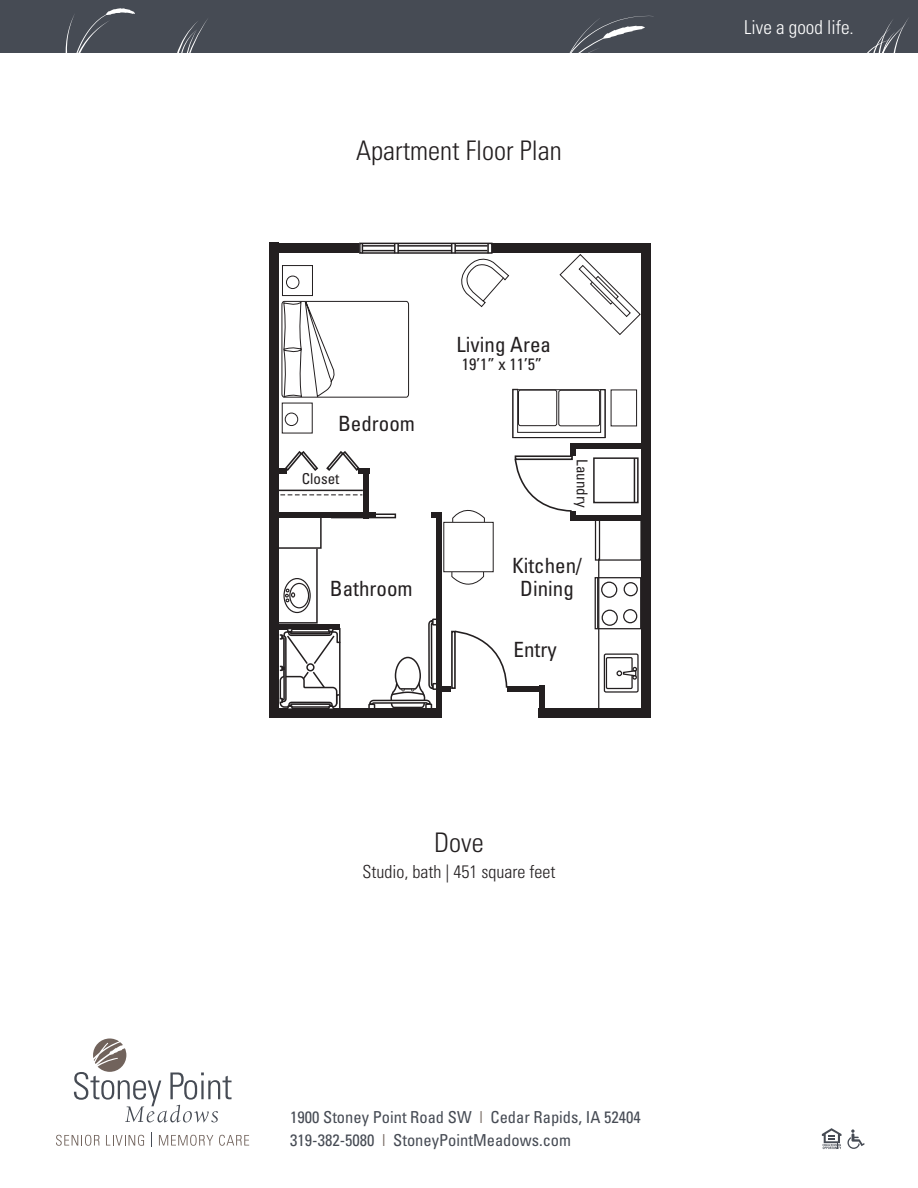
<style>
.page{position:relative;width:918px;height:1188px;background:#fff}
.page>*{position:absolute;margin:0;border:0;box-sizing:border-box;transform-origin:0 0}
.t1{font:300 condensed 27px "Univers";color:#231f20}
.t2{font:condensed 21px/22.5px "Univers";color:#231f20;text-align:center}
.t3{font:300 condensed 19.2px "Univers";color:#fff}
.t4{font:300 condensed 18px "Univers";color:#231f20}
.t5{font:condensed 16.5px/22.8px "Univers";color:#464b54}
.t6{font:condensed 16.5px "Univers";color:#231f20}
.t7{font:condensed 15px "Univers";color:#231f20}
.s1{color:#71635c}
</style>
<div class="page">
<div style="left:642px;top:243px;width:9px;height:474px;background:#231f20"></div>
<div style="left:270px;top:243px;width:9px;height:471px;background:#231f20"></div>
<div style="left:539px;top:708px;width:112px;height:10px;background:#231f20"></div>
<div style="left:270px;top:708px;width:172px;height:10px;background:#231f20"></div>
<div style="left:436px;top:512px;width:6px;height:206px;background:#231f20"></div>
<div style="left:539px;top:686px;width:6px;height:27px;background:#231f20"></div>
<div style="left:570px;top:446px;width:6px;height:9px;background:#231f20"></div>
<div style="left:570px;top:511px;width:6px;height:9px;background:#231f20"></div>
<div style="left:570px;top:515px;width:81px;height:6px;background:#231f20"></div>
<div style="left:274px;top:512px;width:102px;height:6px;background:#231f20"></div>
<div style="left:570px;top:443px;width:81px;height:6px;background:#231f20"></div>
<div style="left:431px;top:512px;width:11px;height:6px;background:#231f20"></div>
<div style="left:358px;top:468px;width:11px;height:6px;background:#231f20"></div>
<div style="left:276px;top:468px;width:11px;height:6px;background:#231f20"></div>
<div style="left:438px;top:686px;width:13px;height:6px;background:#231f20"></div>
<div style="left:507px;top:686px;width:36px;height:6px;background:#231f20"></div>
<div style="left:363px;top:472px;width:6px;height:46px;background:#231f20"></div>
<div style="left:493px;top:243px;width:158px;height:10px;background:#231f20"></div>
<div style="left:270px;top:243px;width:89px;height:10px;background:#231f20"></div>
<hr style="left:598px;top:559px;width:1px;height:155px;background:#231f20">
<div style="left:515px;top:455px;width:58px;height:5px;border:2px solid #231f20"></div>
<svg style="left:514px;top:458px;width:59px;height:54px"></svg>
<div style="left:331px;top:513px;width:65px;height:5px;border:2px solid #231f20"></div>
<svg style="left:326px;top:451px;width:34px;height:20px"></svg>
<svg style="left:285px;top:451px;width:34px;height:20px"></svg>
<div style="left:595px;top:577px;width:46px;height:52px;border:1px solid #231f20"></div>
<hr style="left:597px;top:577px;width:1px;height:51px;background:#231f20">
<div style="left:601px;top:582px;width:16px;height:16px;border:1px solid #231f20;border-radius:50%"></div>
<div style="left:602px;top:610px;width:16px;height:16px;border:1px solid #231f20;border-radius:50%"></div>
<div style="left:624px;top:582px;width:14px;height:14px;border:1px solid #231f20;border-radius:50%"></div>
<div style="left:623px;top:609px;width:14px;height:14px;border:1px solid #231f20;border-radius:50%"></div>
<div style="left:595px;top:519px;width:47px;height:42px;border:1px solid #231f20"></div>
<hr style="left:599px;top:520px;width:1px;height:41px;background:#231f20">
<div style="left:604px;top:653px;width:35px;height:40px;border:1px solid #231f20;border-radius:2px"></div>
<div style="left:606px;top:657px;width:27px;height:32px;border:1px solid #231f20"></div>
<svg style="left:616px;top:667px;width:21px;height:13px"></svg>
<svg style="left:368px;top:618px;width:68px;height:90px"></svg>
<div style="left:593px;top:457px;width:46px;height:46px;border:2px solid #231f20"></div>
<hr style="left:634px;top:458px;width:1px;height:45px;background:#231f20">
<hr style="left:277px;top:490px;width:86px;height:1px;background:#231f20">
<svg style="left:280px;top:494px;width:82px;height:1px"></svg>
<svg style="left:279px;top:514px;width:62px;height:195px"></svg>
<div style="left:359px;top:243px;width:134px;height:11px;border:2px solid #231f20"></div>
<hr style="left:398px;top:250px;width:53px;height:1px;background:#231f20">
<hr style="left:398px;top:245px;width:54px;height:2px;background:#231f20">
<hr style="left:363px;top:250px;width:31px;height:1px;background:#231f20">
<hr style="left:363px;top:245px;width:31px;height:2px;background:#231f20">
<svg style="left:394px;top:243px;width:5px;height:10px"></svg>
<svg style="left:559px;top:254px;width:82px;height:81px"></svg>
<svg style="left:512px;top:389px;width:90px;height:49px"></svg>
<div style="left:558px;top:390px;width:42px;height:36px;border:1px solid #231f20;border-radius:2px"></div>
<div style="left:518px;top:390px;width:39px;height:36px;border:1px solid #231f20;border-radius:2px"></div>
<div style="left:513px;top:389px;width:93px;height:49px;border:1px solid #231f20"></div>
<svg style="left:452px;top:509px;width:33px;height:13px"></svg>
<svg style="left:451px;top:572px;width:57px;height:117px"></svg>
<div style="left:443px;top:522px;width:51px;height:50px;border:1px solid #231f20"></div>
<svg style="left:281px;top:283px;width:128px;height:115px"></svg>
<div style="left:283px;top:302px;width:19px;height:48px;border:1px solid #231f20"></div>
<div style="left:284px;top:349px;width:18px;height:48px;border:1px solid #231f20"></div>
<div style="left:282px;top:403px;width:31px;height:30px;border:1px solid #231f20"></div>
<div style="left:285px;top:413px;width:13px;height:13px;border:1px solid #231f20;border-radius:50%"></div>
<div style="left:282px;top:265px;width:31px;height:31px;border:1px solid #231f20"></div>
<div style="left:286px;top:276px;width:13px;height:13px;border:1px solid #231f20;border-radius:50%"></div>
<svg style="left:451px;top:243px;width:59px;height:65px"></svg>
<div style="left:611px;top:390px;width:26px;height:36px;border:1px solid #231f20"></div>
<div style="left:0;top:4px;width:918px;height:49px;background:#464b54"></div>
<svg style="left:65px;top:8px;width:70px;height:45px"></svg>
<svg style="left:867px;top:18px;width:42px;height:35px"></svg>
<svg style="left:177px;top:19px;width:31px;height:34px"></svg>
<svg style="left:569px;top:16px;width:85px;height:37px"></svg>
<hr style="left:0;top:0;width:918px;height:4px;background:#464b54">
<svg style="left:56px;top:1135px;width:43px;height:11px"></svg>
<svg style="left:106px;top:1135px;width:38px;height:11px"></svg>
<svg style="left:151px;top:1133px;width:1px;height:14px"></svg>
<svg style="left:159px;top:1135px;width:54px;height:11px"></svg>
<svg style="left:219px;top:1135px;width:30px;height:11px"></svg>
<svg style="left:74px;top:1038px;width:158px;height:85px"></svg>
<svg style="left:822px;top:1128px;width:19px;height:21px"></svg>
<svg style="left:847px;top:1129px;width:18px;height:20px"></svg>
<h1 class="t1" style="left:356px;top:141px;width:207px">Apartment Floor Plan</h1>
<p class="t2" style="left:338px;top:414px;width:78px">Bedroom</p>
<p class="t7" style="left:302px;top:473px;width:39px">Closet</p>
<p class="t2" style="left:330px;top:579px;width:84px">Bathroom</p>
<p class="t2" style="left:457px;top:335px;width:96px">Living Area</p>
<p class="t6" style="left:462px;top:358px;width:82px">19’1” x 11’5”</p>
<p class="t7" style="left:588px;top:459px;width:50px;rotate:90deg">Laundry</p>
<p class="t2" style="left:512px;top:556px;width:72px">Kitchen/<br>Dining</p>
<p class="t2" style="left:514px;top:640px;width:45px">Entry</p>
<h1 class="t1" style="left:434px;top:832px;width:51px">Dove</h1>
<p class="t4" style="left:363px;top:865px;width:194px">Studio, bath | 451 square feet</p>
<p class="t5" style="left:290px;top:1107px;width:352px">1900 Stoney Point Road SW <span class="s1">|</span> Cedar Rapids, IA 52404<br>319-382-5080 <span class="s1">|</span> StoneyPointMeadows.com</p>
<p class="t3" style="left:744px;top:20px;width:111px">Live a good life.</p>
</div>
